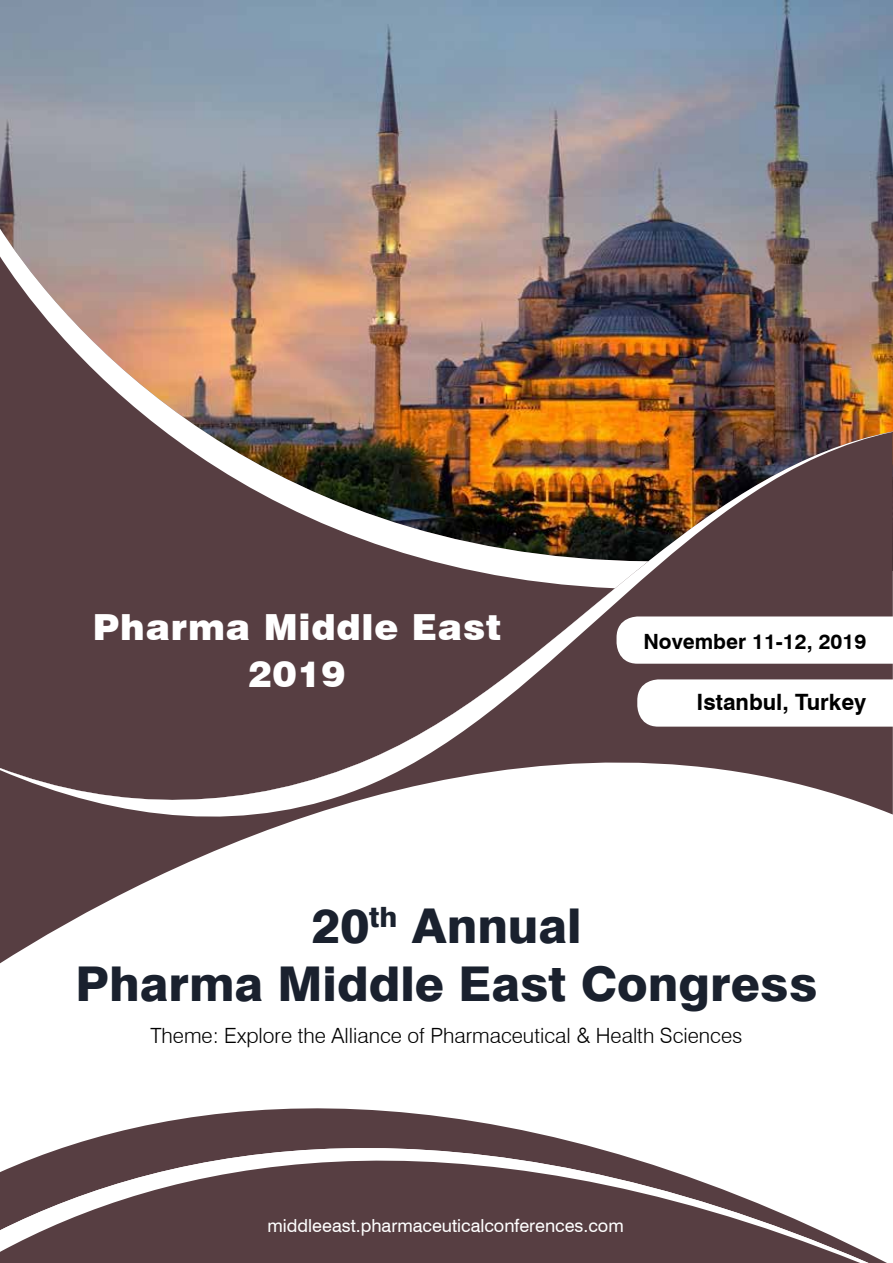
<style>
.page{position:relative;width:893px;height:1263px;background:#fff}
.page>*{position:absolute;margin:0;border:0;box-sizing:border-box;transform-origin:0 0}
.t1{font:800 48px/57.8px "Swiss 721 BT";color:#1a212e;text-align:center}
.t2{font:900 36px/46.2px "Swiss 721 BT";letter-spacing:.02em;color:#fff;text-align:center}
.t3{font:700 22.5px "Swiss 721 BT";color:#000}
.t4{font:300 21px "Swiss 721 BT";color:#000}
.t5{font:700 21px "Swiss 721 BT";color:#000}
.t6{font:18px "Swiss 721 BT";color:#fff}
</style>
<div class="page">
<img style="left:1px;top:0;width:891px;height:431px">
<svg style="left:0;top:1108px;width:860px;height:155px;fill:#573e42"></svg>
<svg style="left:0;top:836px;width:252px;height:128px"></svg>
<svg style="left:0;top:431px;width:893px;height:405px;fill:#573e42"></svg>
<img style="left:0;top:226px;width:648px;height:362px">
<svg style="left:616px;top:616px;width:277px;height:48px"></svg>
<svg style="left:637px;top:679px;width:256px;height:48px"></svg>
<h2 class="t2" style="left:93px;top:604px;width:410px">Pharma Middle East<br>2019</h2>
<p class="t5" style="left:643px;top:628px;width:224px">November 11-12, 2019</p>
<p class="t3" style="left:697px;top:688px;width:171px">Istanbul, Turkey</p>
<h1 class="t1" style="left:76px;top:897px;width:743px">20<sup>th</sup> Annual<br>Pharma Middle East Congress</h1>
<p class="t4" style="left:150px;top:1023px;width:594px">Theme: Explore the Alliance of Pharmaceutical &amp; Health Sciences</p>
<p class="t6" style="left:267px;top:1214px;width:358px">middleeast.pharmaceuticalconferences.com</p>
</div>
